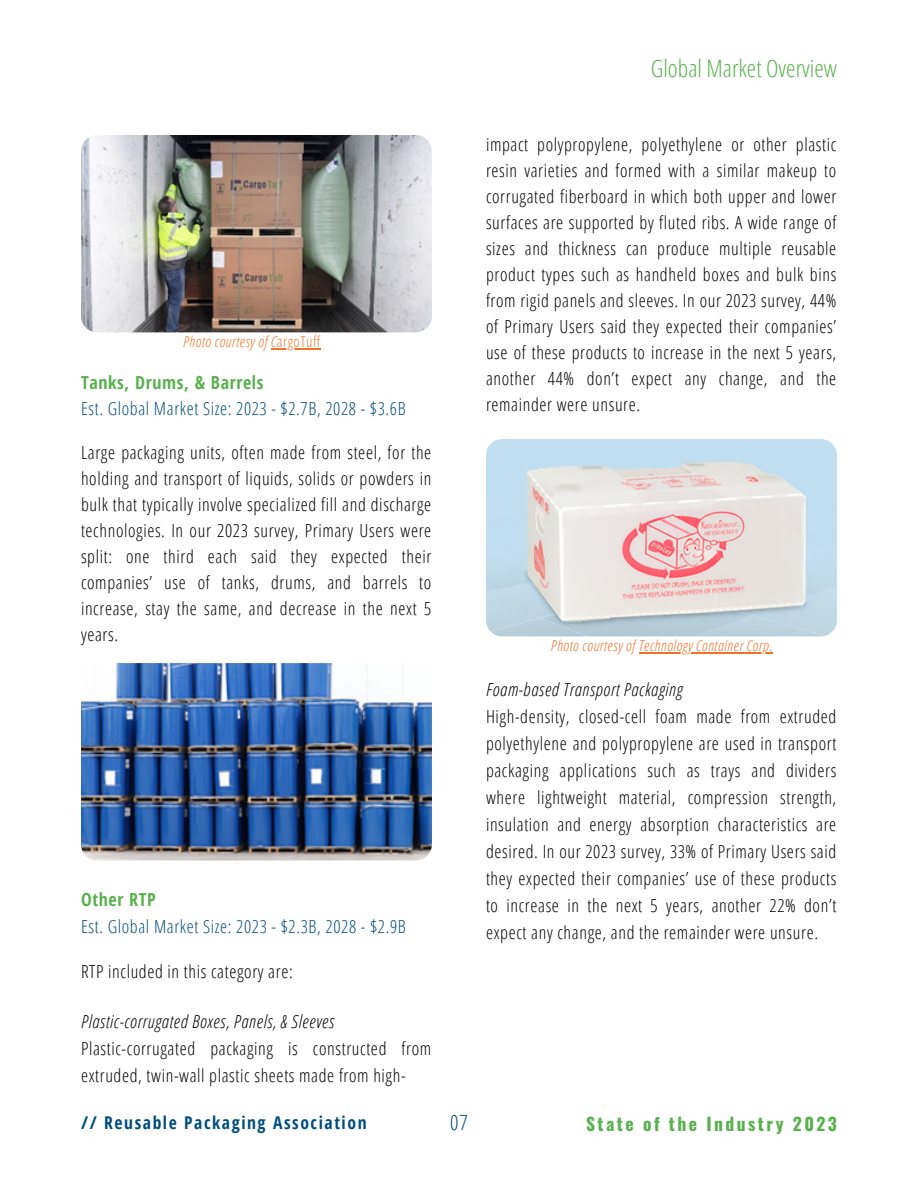
<style>
.page{position:relative;width:918px;height:1188px;background:#fff}
.page>*{position:absolute;margin:0;border:0;box-sizing:border-box;transform-origin:0 0}
.t1{font:300 24px "Open Sans Condensed";color:#59b14e}
.t2{font:300 21px "Open Sans Condensed";color:#004e7d}
.t3{font:300 18px/26px "Open Sans Condensed";letter-spacing:.035em;color:#000;text-align:justify}
.t4{font:300 18px "Open Sans Condensed";letter-spacing:.035em;color:#004e7d}
.t5{font:italic 300 18px "Open Sans Condensed";letter-spacing:.035em;color:#000}
.t6{font:700 18px "Open Sans Condensed";letter-spacing:.035em;color:#59b14e}
.t7{font:700 17.55px "Open Sans Condensed";letter-spacing:.09em;color:#004e7d}
.t8{font:700 17.55px "Oswald";letter-spacing:.135em;color:#59b14e}
.t9{font:italic 300 15px "Open Sans Condensed";letter-spacing:.035em;color:#f37027}
.s1{font-style:normal}
</style>
<div class="page">
<img style="left:486px;top:439px;width:351px;height:197px;border-radius:16px">
<img style="left:81px;top:663px;width:351px;height:198px;border-radius:16px">
<img style="left:81px;top:135px;width:351px;height:197px;border-radius:16px">
<hr style="left:639px;top:652px;width:134px;height:1px;background:#f37027">
<hr style="left:277px;top:348px;width:44px;height:1px;background:#f37027">
<p class="t9" style="left:183px;top:331px;width:139px">Photo courtesy of C<span class="s1">argoTuff</span></p>
<p class="t6" style="left:81px;top:370px;width:184px">Tanks, Drums, &amp; Barrels</p>
<p class="t4" style="left:81px;top:396px;width:326px">Est. Global Market Size: 2023 - $2.7B, 2028 - $3.6B</p>
<p class="t3" style="left:81px;top:439px;width:352px">Large packaging units, often made from steel, for the holding and transport of liquids, solids or powders in bulk that typically involve specialized fill and discharge technologies. In our 2023 survey, Primary Users were split: one third each said they expected their companies’ use of tanks, drums, and barrels to increase, stay the same, and decrease in the next 5 years.</p>
<p class="t6" style="left:81px;top:887px;width:76px">Other RTP</p>
<p class="t4" style="left:81px;top:914px;width:326px">Est. Global Market Size: 2023 - $2.3B, 2028 - $2.9B</p>
<p class="t3" style="left:81px;top:958px;width:213px">RTP included in this category are:</p>
<p class="t5" style="left:81px;top:1009px;width:255px">Plastic-corrugated Boxes, Panels, &amp; Sleeves</p>
<p class="t3" style="left:81px;top:1034px;width:352px;line-height:27px">Plastic-corrugated packaging is constructed from extruded, twin-wall plastic sheets made from high-</p>
<p class="t1" style="left:651px;top:51px;width:188px">Global Market Overview</p>
<p class="t3" style="left:486px;top:131px;width:352px">impact polypropylene, polyethylene or other plastic resin varieties and formed with a similar makeup to corrugated fiberboard in which both upper and lower surfaces are supported by fluted ribs. A wide range of sizes and thickness can produce multiple reusable product types such as handheld boxes and bulk bins from rigid panels and sleeves. In our 2023 survey, 44% of Primary Users said they expected their companies’ use of these products to increase in the next 5 years, another 44% don’t expect any change, and the remainder were unsure.</p>
<p class="t9" style="left:551px;top:635px;width:223px">Photo courtesy of Technology Container Corp.</p>
<p class="t5" style="left:486px;top:676px;width:198px">Foam-based Transport Packaging</p>
<p class="t3" style="left:486px;top:702px;width:352px;line-height:27px">High-density, closed-cell foam made from extruded polyethylene and polypropylene are used in transport packaging applications such as trays and dividers where lightweight material, compression strength, insulation and energy absorption characteristics are desired. In our 2023 survey, 33% of Primary Users said they expected their companies’ use of these products to increase in the next 5 years, another 22% don’t expect any change, and the remainder were unsure.</p>
<p class="t2" style="left:450px;top:1107px;width:19px">07</p>
<p class="t7" style="left:81px;top:1111px;width:287px">// Reusable Packaging Association</p>
<p class="t8" style="left:586px;top:1110px;width:252px">State of the Industry 2023</p>
</div>
